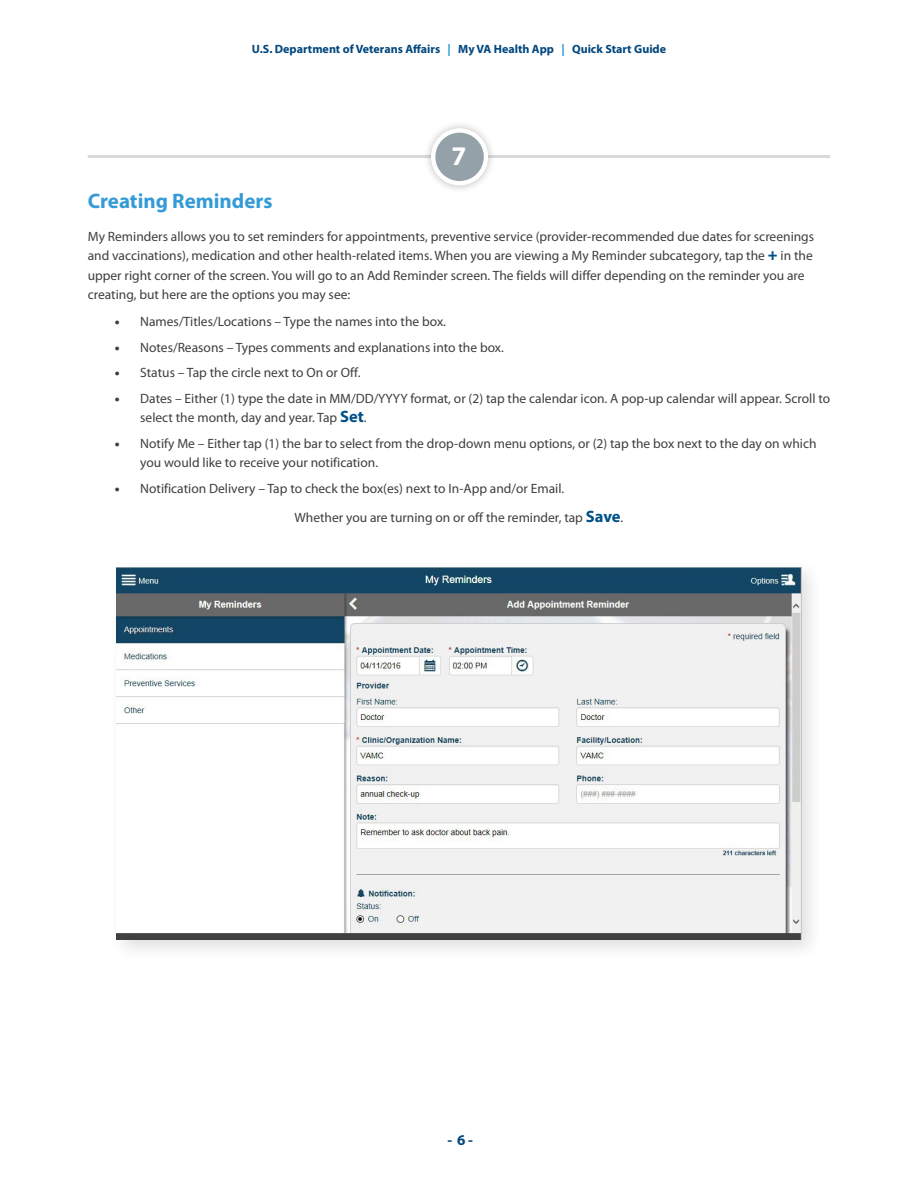
<style>
.page{position:relative;width:918px;height:1188px;background:#fff}
.page>*{position:absolute;margin:0;border:0;box-sizing:border-box;transform-origin:0 0}
.t1{font:700 27px "Myriad Pro";color:#fff}
.t2{font:700 21px "Myriad Pro";color:#359bd6}
.t3{font:700 15px "Myriad Pro";color:#00467e}
.t4{font:13.5px/19.5px "Myriad Pro";color:#3e3e3f}
.t5{font:700 12px "Myriad Pro";color:#00467e}
.s1{color:#1c94d2}
.s2{font-weight:900;font-size:16.5px;color:#015188}
.s3{font-weight:900}
.s4{font-weight:700;font-size:16.5px;color:#015188}
</style>
<div class="page">
<hr style="left:88px;top:155px;width:742px;height:3px;background:#d8d9da">
<div style="left:423px;top:121px;width:73px;height:72px;background:#231f20;opacity:.3"></div>
<div style="left:433px;top:130px;width:53px;height:53px;background:#95a1a9;border-radius:50%"></div>
<div style="left:431px;top:128px;width:57px;height:57px;border:4px solid #fff;border-radius:50%"></div>
<div style="left:108px;top:558px;width:715px;height:404px;background:#231f20;opacity:.14"></div>
<img style="left:117px;top:567px;width:684px;height:373px">
<p class="t5" style="left:252px;top:41px;width:416px">U.S. Department of Veterans Affairs <span class="s1">|</span> My VA Health App <span class="s1">|</span> Quick Start Guide</p>
<h2 class="t1" style="left:452px;top:138px;width:16px">7</h2>
<h2 class="t2" style="left:88px;top:187px;width:186px">Creating Reminders</h2>
<p class="t4" style="left:88px;top:227px;width:728px">My Reminders allows you to set reminders for appointments, preventive service (provider-recommended due dates for screenings and vaccinations), medication and other health-related items. When you are viewing a My Reminder subcategory, tap the <span class="s2">+</span> in the upper right corner of the screen. You will go to an Add Reminder screen. The fields will differ depending on the reminder you are creating, but here are the options you may see:</p>
<p class="t4" style="left:115px;top:312px;width:333px"><span class="s3">•</span> Names/Titles/Locations – Type the names into the box.</p>
<p class="t4" style="left:115px;top:338px;width:391px"><span class="s3">•</span> Notes/Reasons – Types comments and explanations into the box.</p>
<p class="t4" style="left:115px;top:363px;width:247px"><span class="s3">•</span> Status – Tap the circle next to On or Off.</p>
<p class="t4" style="left:140px;top:389px;width:691px;text-indent:-26px"><span class="s3">•</span> Dates – Either (1) type the date in MM/DD/YYYY format, or (2) tap the calendar icon. A pop-up calendar will appear. Scroll to select the month, day and year. Tap <span class="s4">Set</span>.</p>
<p class="t4" style="left:140px;top:434px;width:678px;text-indent:-26px"><span class="s3">•</span> Notify Me – Either tap (1) the bar to select from the drop-down menu options, or (2) tap the box next to the day on which you would like to receive your notification.</p>
<p class="t4" style="left:115px;top:479px;width:451px"><span class="s3">•</span> Notification Delivery – Tap to check the box(es) next to In-App and/or Email.</p>
<p class="t4" style="left:295px;top:508px;width:330px">Whether you are turning on or off the reminder, tap <span class="s4">Save</span>.</p>
<p class="t3" style="left:448px;top:1130px;width:27px">- 6-</p>
</div>
